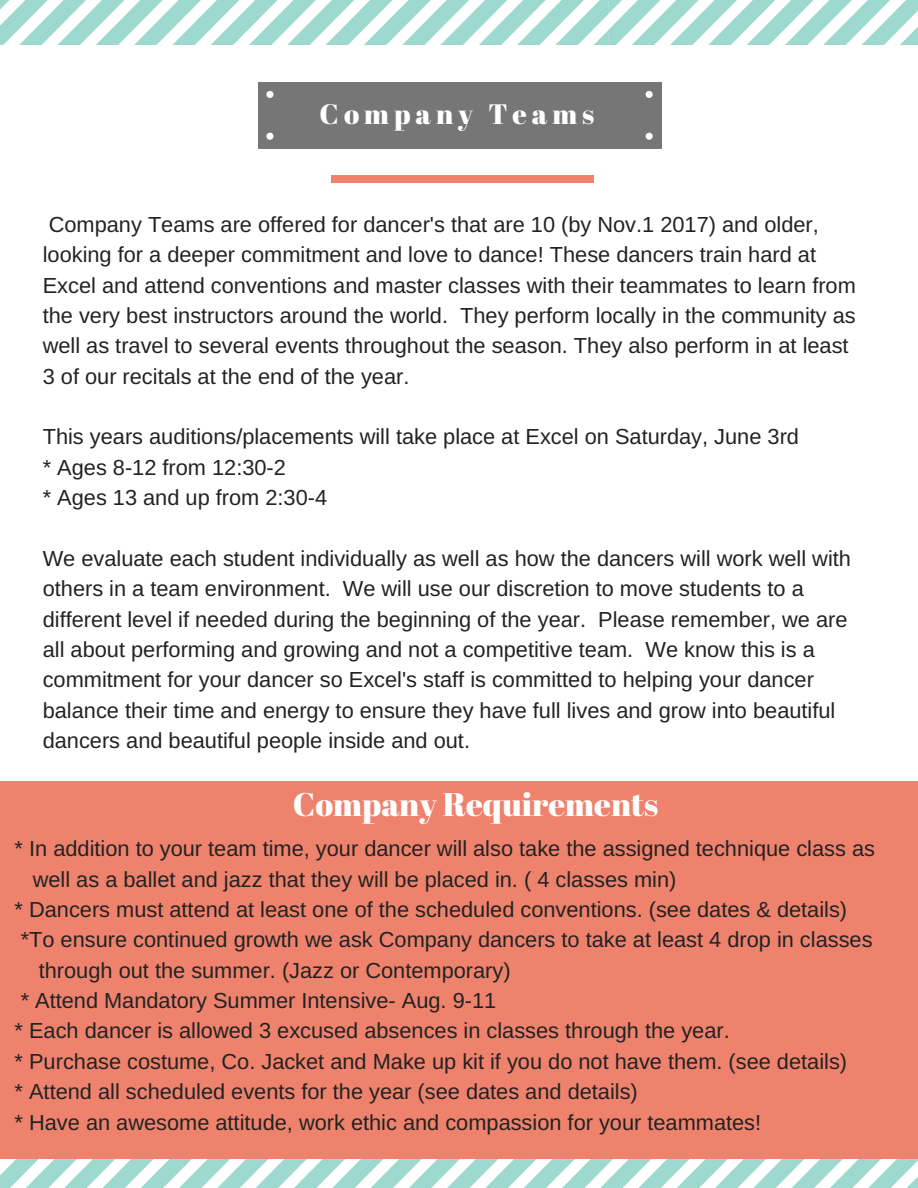
<style>
.page{position:relative;width:918px;height:1188px;background:#fff}
.page>*{position:absolute;margin:0;border:0;box-sizing:border-box;transform-origin:0 0}
.t1{font:32.7px "Abril Fatface";color:#fff}
.t2{font:28.05px "Abril Fatface";letter-spacing:.18em;color:#fff}
.t3{font:21.75px/30.3px "Arimo";color:#222}
</style>
<div class="page">
<svg style="left:0;top:0;width:918px;height:45px"></svg>
<div style="left:258px;top:82px;width:19px;height:20px;background:#767676"></div>
<svg style="left:266px;top:91px;width:7px;height:7px"></svg>
<div style="left:277px;top:82px;width:365px;height:20px;background:#767676"></div>
<div style="left:642px;top:82px;width:19px;height:20px;background:#767676"></div>
<svg style="left:646px;top:91px;width:7px;height:7px"></svg>
<div style="left:277px;top:129px;width:365px;height:19px;background:#767676"></div>
<div style="left:642px;top:129px;width:19px;height:19px;background:#767676"></div>
<svg style="left:646px;top:133px;width:7px;height:7px"></svg>
<div style="left:258px;top:101px;width:19px;height:28px;background:#767676"></div>
<div style="left:642px;top:101px;width:19px;height:28px;background:#767676"></div>
<div style="left:258px;top:129px;width:19px;height:19px;background:#767676"></div>
<svg style="left:266px;top:133px;width:7px;height:7px"></svg>
<div style="left:277px;top:101px;width:365px;height:28px;background:#767676"></div>
<svg style="left:0;top:1159px;width:918px;height:29px"></svg>
<div style="left:0;top:781px;width:918px;height:378px;background:#ee826d"></div>
<div style="left:331px;top:176px;width:263px;height:7px;background:#ee826d"></div>
<p class="t2" style="left:320px;top:94px;width:276px">Company Teams</p>
<p class="t3" style="left:43px;top:209px;width:815px">Company Teams are offered for dancer's that are 10 (by Nov.1 2017) and older, looking for a deeper commitment and love to dance! These dancers train hard at Excel and attend conventions and master classes with their teammates to learn from the very best instructors around the world. They perform locally in the community as well as travel to several events throughout the season. They also perform in at least 3 of our recitals at the end of the year.</p>
<p class="t3" style="left:43px;top:422px;width:758px">This years auditions/placements will take place at Excel on Saturday, June 3rd * Ages 8-12 from 12:30-2<br>* Ages 13 and up from 2:30-4</p>
<p class="t3" style="left:43px;top:543px;width:810px">We evaluate each student individually as well as how the dancers will work well with others in a team environment. We will use our discretion to move students to a different level if needed during the beginning of the year. Please remember, we are all about performing and growing and not a competitive team. We know this is a commitment for your dancer so Excel's staff is committed to helping your dancer balance their time and energy to ensure they have full lives and grow into beautiful dancers and beautiful people inside and out.</p>
<h1 class="t1" style="left:293px;top:781px;width:367px">Company Requirements</h1>
<p class="t3" style="left:15px;top:833px;width:862px">* In addition to your team time, your dancer will also take the assigned technique class as</p>
<p class="t3" style="left:33px;top:864px;width:645px">well as a ballet and jazz that they will be placed in. ( 4 classes min)</p>
<p class="t3" style="left:15px;top:894px;width:834px">* Dancers must attend at least one of the scheduled conventions. (see dates &amp; details)</p>
<p class="t3" style="left:21px;top:925px;width:853px">*To ensure continued growth we ask Company dancers to take at least 4 drop in classes</p>
<p class="t3" style="left:39px;top:955px;width:473px">through out the summer. (Jazz or Contemporary)</p>
<p class="t3" style="left:21px;top:985px;width:477px">* Attend Mandatory Summer Intensive- Aug. 9-11</p>
<p class="t3" style="left:15px;top:1016px;width:717px">* Each dancer is allowed 3 excused absences in classes through the year.</p>
<p class="t3" style="left:15px;top:1046px;width:834px">* Purchase costume, Co. Jacket and Make up kit if you do not have them. (see details)</p>
<p class="t3" style="left:15px;top:1076px;width:625px">* Attend all scheduled events for the year (see dates and details)</p>
<p class="t3" style="left:15px;top:1107px;width:748px">* Have an awesome attitude, work ethic and compassion for your teammates!</p>
</div>
